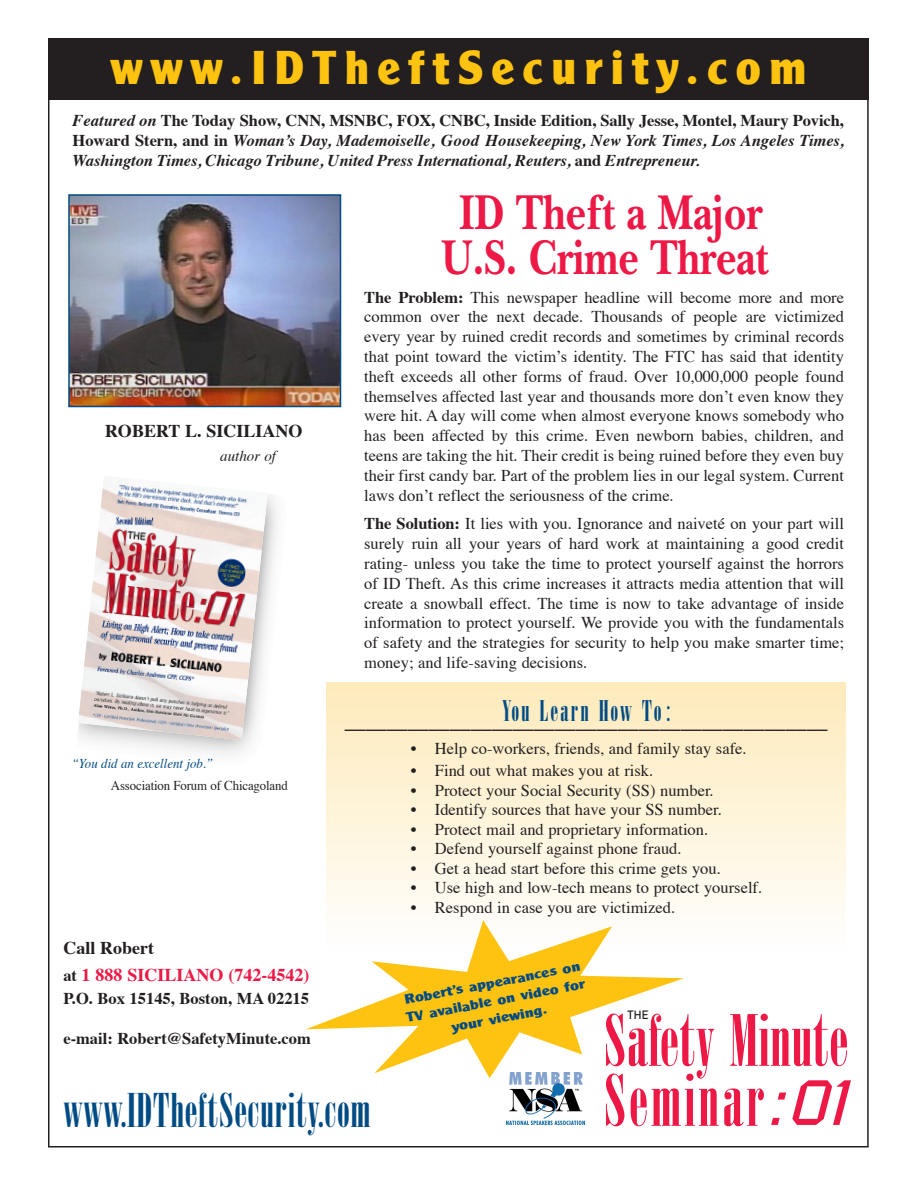
<style>
.page{position:relative;width:918px;height:1188px;background:#fff}
.page>*{position:absolute;margin:0;border:0;box-sizing:border-box;transform-origin:0 0}
.t1{font:70.5px "Onyx ICG Condensed";color:#ed1845}
.t2{font:70.5px "Onyx ICG Condensed";letter-spacing:.035em;color:#ed1845}
.t3{font:700 51px "New Baskerville";letter-spacing:-.005em;color:#ed1845;scale:.8 1}
.t4{font:700 46.5px "Clearface Gothic";letter-spacing:.175em;color:#fec210}
.t5{font:46.5px "Onyx ICG Condensed";letter-spacing:.01em;color:#004b84}
.t6{font:28.5px "Onyx ICG Condensed";letter-spacing:.065em;color:#004b84}
.t7{font:700 21px "Times";color:#231f20}
.t8{font:700 18px "Times";color:#231f20}
.t9{font:700 18px "Times";color:#ed1845}
.t10{font:16.5px/19.8px "Times";color:#231f20;text-align:justify}
.t11{font:italic 700 16.5px/19.8px "Times";letter-spacing:-.005em;color:#231f20;text-align:justify}
.t12{font:700 16.5px "Times";color:#231f20}
.t13{font:italic 15px "Times";color:#231f20}
.t14{font:13.5px "Times";letter-spacing:-.01em;color:#231f20;scale:.95 1}
.t15{font:italic 13.5px "Times";color:#004b84;scale:.95 1}
.t16{font:700 13.2px/18px "Clearface Gothic";color:#004b84;text-align:center;scale:1.25 1}
.t17{font:12px "Russell Square";color:#231f20}
.s1{font-style:normal}
.s2{font-weight:700}
.s3{font-size:16.5px;color:#231f20}
.s4{font-family:"Russell Square";font-style:italic;font-size:63px}
</style>
<div class="page">
<div style="left:327px;top:682px;width:519px;height:269px;background:linear-gradient(to bottom,#feeaba,#fefefd)"></div>
<div style="left:48px;top:39px;width:821px;height:61px;background:#231f20"></div>
<svg style="left:306px;top:920px;width:378px;height:158px"></svg>
<img style="left:506px;top:1072px;width:79px;height:53px">
<img style="left:78px;top:476px;width:190px;height:264px">
<img style="left:71px;top:197px;width:267px;height:207px">
<div style="left:68px;top:194px;width:273px;height:213px;border:2px solid #004b84"></div>
<p class="t4" style="left:111px;top:38px;width:697px">www.IDTheftSecurity.com</p>
<p class="t11" style="left:73px;top:109px;width:773px">Featured on <span class="s1">The Today Show, CNN, MSNBC, FOX, CNBC, Inside Edition, Sally Jesse, Montel, Maury Povich, Howard Stern, and in</span> Woman’s Day, Mademoiselle, Good Housekeeping, New York Times, Los Angeles Times, Washington Times, Chicago Tribune, United Press International, Reuters, <span class="s1">and</span> Entrepreneur.</p>
<p class="t3" style="left:459px;top:182px;width:381px">ID Theft a Major</p>
<p class="t3" style="left:441px;top:227px;width:411px">U.S. Crime Threat</p>
<p class="t10" style="left:364px;top:286px;width:481px"><span class="s2">The Problem:</span> This newspaper headline will become more and more common over the next decade. Thousands of people are victimized every year by ruined credit records and sometimes by criminal records that point toward the victim’s identity. The FTC has said that identity theft exceeds all other forms of fraud. Over 10,000,000 people found themselves affected last year and thousands more don’t even know they were hit. A day will come when almost everyone knows somebody who has been affected by this crime. Even newborn babies, children, and teens are taking the hit. Their credit is being ruined before they even buy their first candy bar. Part of the problem lies in our legal system. Current laws don’t reflect the seriousness of the crime.</p>
<p class="t10" style="left:364px;top:513px;width:481px"><span class="s2">The Solution:</span> It lies with you. Ignorance and naiveté on your part will surely ruin all your years of hard work at maintaining a good credit rating- unless you take the time to protect yourself against the horrors of ID Theft. As this crime increases it attracts media attention that will create a snowball effect. The time is now to take advantage of inside information to protect yourself. We provide you with the fundamentals of safety and the strategies for security to help you make smarter time; money; and life-saving decisions.</p>
<p class="t8" style="left:105px;top:413px;width:27px">Robert</p>
<p class="t8" style="left:185px;top:413px;width:42px">L. Sicili</p>
<p class="t8" style="left:262px;top:413px;width:28px">ano</p>
<p class="t13" style="left:220px;top:443px;width:57px">author of</p>
<p class="t15" style="left:72px;top:752px;width:150px">“You did an excellent job.”</p>
<p class="t14" style="left:111px;top:773px;width:188px">Association Forum of Chicagoland</p>
<p class="t6" style="left:502px;top:694px;width:170px">You Learn How To:</p>
<p class="t7" style="left:345px;top:701px;width:484px">______________________________________________</p>
<p class="t10" style="left:411px;top:737px;width:337px">• Help co-workers, friends, and family stay safe.</p>
<p class="t10" style="left:411px;top:759px;width:244px">• Find out what makes you at risk.</p>
<p class="t10" style="left:411px;top:779px;width:304px">• Protect your Social Security (SS) number.</p>
<p class="t10" style="left:411px;top:798px;width:313px">• Identify sources that have your SS number.</p>
<p class="t10" style="left:411px;top:818px;width:299px">• Protect mail and proprietary information.</p>
<p class="t10" style="left:411px;top:837px;width:272px">• Defend yourself against phone fraud.</p>
<p class="t10" style="left:411px;top:857px;width:312px">• Get a head start before this crime gets you.</p>
<p class="t10" style="left:411px;top:876px;width:353px">• Use high and low-tech means to protect yourself.</p>
<p class="t10" style="left:411px;top:896px;width:266px">• Respond in case you are victimized.</p>
<p class="t8" style="left:63px;top:931px;width:92px">Call Robert</p>
<p class="t9" style="left:63px;top:958px;width:248px"><span class="s3">at</span> 1 888 SICILIANO (742-4542)</p>
<p class="t12" style="left:63px;top:982px;width:247px">P.O. Box 15145, Boston, MA 02215</p>
<p class="t12" style="left:63px;top:1023px;width:249px">e-mail: Robert@SafetyMinute.com</p>
<p class="t5" style="left:63px;top:1083px;width:309px">www.IDTheftSecurity.com</p>
<p class="t16" style="left:401px;top:991px;width:147px;rotate:-11deg">Robert’s appearances on<br>TV available on video for your viewing.</p>
<p class="t17" style="left:627px;top:1007px;width:23px">The</p>
<p class="t1" style="left:604px;top:1000px;width:246px">Safety Minute</p>
<p class="t2" style="left:604px;top:1060px;width:242px">Seminar<span class="s4">:01</span></p>
</div>
